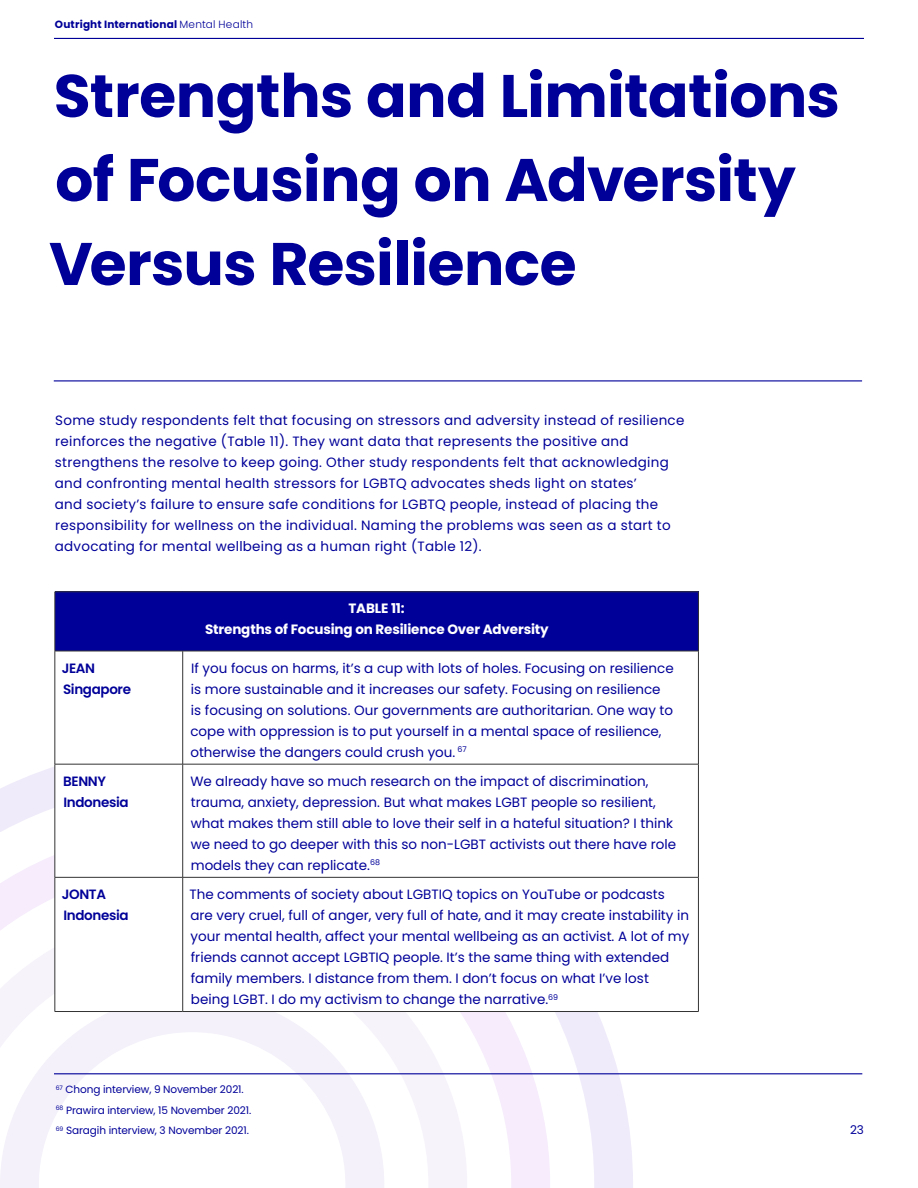
<style>
.page{position:relative;width:918px;height:1188px;background:#fff}
.page>*{position:absolute;margin:0;border:0;box-sizing:border-box;transform-origin:0 0}
.Heading_1{font:700 60px/84px "Poppins";letter-spacing:-.01em;color:#009}
.Contents{font:13.5px/21px "Poppins";color:#009}
.Contents-2{font:13.5px/21px "Poppins";letter-spacing:.02em;color:#009}
.Contents-3{font:700 13.5px/21px "Poppins";letter-spacing:-.01em;color:#fff;text-align:center}
.Contents-4{font:600 13.5px/21px "Poppins";letter-spacing:-.025em;color:#009}
.Body_text_1{font:12px "Poppins";color:#009}
.Contents-5{font:10.5px "Poppins";letter-spacing:-.01em;color:#009}
.t1{font:700 10.5px "Poppins";letter-spacing:.02em;color:#009}
.s1{font-weight:300}
</style>
<div class="page">
<hr style="left:54px;top:38px;width:810px;height:1px;background:#009">
<svg style="left:0;top:745px;width:633px;height:443px"></svg>
<svg style="left:0;top:828px;width:550px;height:360px"></svg>
<svg style="left:0;top:910px;width:467px;height:278px"></svg>
<svg style="left:0;top:993px;width:384px;height:195px"></svg>
<hr style="left:54px;top:380px;width:808px;height:1px;background:#009">
<div style="left:55px;top:592px;width:643px;height:59px;background:#009"></div>
<svg style="left:56px;top:652px;width:642px;height:359px"></svg>
<hr style="left:55px;top:592px;width:128px;height:1px;background:#333">
<hr style="left:55px;top:592px;width:1px;height:59px;background:#333">
<hr style="left:183px;top:592px;width:516px;height:1px;background:#333">
<hr style="left:698px;top:592px;width:1px;height:59px;background:#333">
<hr style="left:55px;top:651px;width:128px;height:1px;background:#333">
<hr style="left:183px;top:651px;width:516px;height:1px;background:#333">
<hr style="left:55px;top:651px;width:1px;height:113px;background:#333">
<hr style="left:182px;top:651px;width:1px;height:113px;background:#333">
<hr style="left:698px;top:651px;width:1px;height:113px;background:#333">
<hr style="left:55px;top:764px;width:128px;height:1px;background:#333">
<hr style="left:55px;top:764px;width:1px;height:113px;background:#333">
<hr style="left:183px;top:764px;width:516px;height:1px;background:#333">
<hr style="left:182px;top:764px;width:1px;height:113px;background:#333">
<hr style="left:698px;top:764px;width:1px;height:113px;background:#333">
<hr style="left:55px;top:877px;width:128px;height:1px;background:#333">
<hr style="left:55px;top:878px;width:1px;height:133px;background:#333">
<hr style="left:183px;top:877px;width:516px;height:1px;background:#333">
<hr style="left:182px;top:878px;width:1px;height:133px;background:#333">
<hr style="left:698px;top:878px;width:1px;height:133px;background:#333">
<hr style="left:55px;top:1011px;width:128px;height:1px;background:#333">
<hr style="left:183px;top:1011px;width:516px;height:1px;background:#333">
<hr style="left:54px;top:1073px;width:808px;height:1px;background:#009">
<p class="t1" style="left:55px;top:19px;width:200px">Outright International <span class="s1">Mental Health</span></p>
<p class="Heading_1" style="left:49px;top:54px;width:792px">Strengths and Limitations of Focusing on Adversity<br>Versus Resilience</p>
<p class="Contents-2" style="left:55px;top:410px;width:631px">Some study respondents felt that focusing on stressors and adversity instead of resilience reinforces the negative (Table 11). They want data that represents the positive and strengthens the resolve to keep going. Other study respondents felt that acknowledging and confronting mental health stressors for LGBTQ advocates sheds light on states’<br>and society’s failure to ensure safe conditions for LGBTQ people, instead of placing the responsibility for wellness on the individual. Naming the problems was seen as a start to advocating for mental wellbeing as a human right (Table 12).</p>
<p class="Contents-3" style="left:205px;top:598px;width:345px">TABLE 11:<br>Strengths of Focusing on Resilience Over Adversity</p>
<p class="Contents-4" style="left:62px;top:658px;width:71px">JEAN<br>Singapore</p>
<p class="Contents" style="left:190px;top:658px;width:485px">If you focus on harms, it’s a cup with lots of holes. Focusing on resilience is more sustainable and it increases our safety. Focusing on resilience is focusing on solutions. Our governments are authoritarian. One way to cope with oppression is to put yourself in a mental space of resilience, otherwise the dangers could crush you. <sup>67</sup></p>
<p class="Contents-4" style="left:63px;top:771px;width:67px">BENNY<br>Indonesia</p>
<p class="Contents" style="left:190px;top:771px;width:487px">We already have so much research on the impact of discrimination, trauma, anxiety, depression. But what makes LGBT people so resilient, what makes them still able to love their self in a hateful situation? I think we need to go deeper with this so non-LGBT activists out there have role models they can replicate.<sup>68</sup></p>
<p class="Contents-4" style="left:62px;top:884px;width:68px">JONTA<br>Indonesia</p>
<p class="Contents" style="left:189px;top:884px;width:502px">The comments of society about LGBTIQ topics on YouTube or podcasts are very cruel, full of anger, very full of hate, and it may create instability in your mental health, affect your mental wellbeing as an activist. A lot of my friends cannot accept LGBTIQ people. It’s the same thing with extended family members. I distance from them. I don’t focus on what I’ve lost<br>being LGBT. I do my activism to change the narrative.<sup>69</sup></p>
<p class="Contents-5" style="left:56px;top:1084px;width:189px"><sup>67</sup> Chong interview, 9 November 2021.</p>
<p class="Contents-5" style="left:56px;top:1104px;width:197px"><sup>68</sup> Prawira interview, 15 November 2021.</p>
<p class="Contents-5" style="left:56px;top:1124px;width:195px"><sup>69</sup> Saragih interview, 3 November 2021.</p>
<p class="Body_text_1" style="left:850px;top:1123px;width:15px">23</p>
</div>
